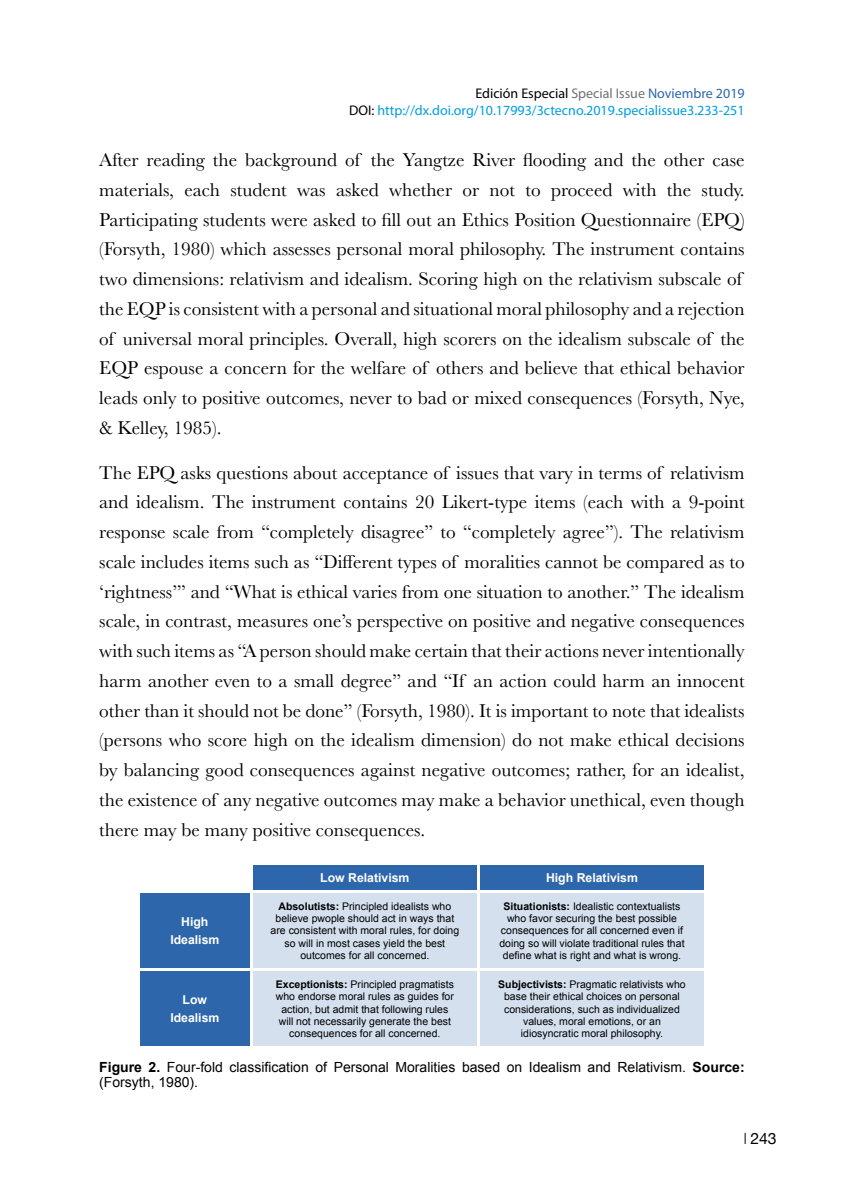
<style>
.page{position:relative;width:844px;height:1191px;background:#fff}
.page>*{position:absolute;margin:0;border:0;box-sizing:border-box;transform-origin:0 0}
.t1{font:19.25px/29.8px "Baskerville";color:#000}
.t2{font:15.75px "Helvetica Neue";color:#000}
.t3{font:14px/16.8px "Myriad Pro";color:#009ee0;text-align:right}
.t4{font:14px/15.8px "Arial";color:#000}
.t5{font:700 12.25px/17.5px "Arial";color:#fff;text-align:center}
.t6{font:10.5px/12.2px "Arial";color:#000;text-align:center}
.s1{color:#000}
.s2{color:#707172}
.s3{color:#2e66ab}
.s4{font-weight:700}
</style>
<div class="page">
<svg style="left:744px;top:1132px;width:1px;height:12px"></svg>
<div style="left:253px;top:864px;width:223px;height:25px;background:#2e66ab"></div>
<div style="left:253px;top:893px;width:223px;height:74px;background:#d5e0ee"></div>
<div style="left:480px;top:893px;width:223px;height:74px;background:#d5e0ee"></div>
<div style="left:140px;top:893px;width:109px;height:74px;background:#2e66ab"></div>
<div style="left:480px;top:864px;width:223px;height:25px;background:#2e66ab"></div>
<div style="left:253px;top:971px;width:223px;height:75px;background:#d5e0ee"></div>
<div style="left:480px;top:971px;width:223px;height:75px;background:#d5e0ee"></div>
<div style="left:140px;top:971px;width:109px;height:75px;background:#2e66ab"></div>
<p class="t3" style="left:349px;top:85px;width:397px"><span class="s1">Edición Especial</span> <span class="s2">Special Issue</span> <span class="s3">Noviembre 2019<br></span><span class="s1">DOI:</span> http://dx.doi.org/10.17993/3ctecno.2019.specialissue3.233-251</p>
<p class="t1" style="left:99px;top:145px;width:646px">After reading the background of the Yangtze River flooding and the other case materials, each student was asked whether or not to proceed with the study.<br>Participating students were asked to fill out an Ethics Position Questionnaire (EPQ) (Forsyth, 1980) which assesses personal moral philosophy. The instrument contains two dimensions: relativism and idealism. Scoring high on the relativism subscale of the EQP is consistent with a personal and situational moral philosophy and a rejection of universal moral principles. Overall, high scorers on the idealism subscale of the EQP espouse a concern for the welfare of others and believe that ethical behavior leads only to positive outcomes, never to bad or mixed consequences (Forsyth, Nye, &amp; Kelley, 1985).</p>
<p class="t1" style="left:99px;top:458px;width:646px;text-align:justify">The EPQ asks questions about acceptance of issues that vary in terms of relativism and idealism. The instrument contains 20 Likert-type items (each with a 9-point response scale from “completely disagree” to “completely agree”). The relativism scale includes items such as “Different types of moralities cannot be compared as to ‘rightness’” and “What is ethical varies from one situation to another.” The idealism scale, in contrast, measures one’s perspective on positive and negative consequences with such items as “A person should make certain that their actions never intentionally harm another even to a small degree” and “If an action could harm an innocent other than it should not be done” (Forsyth, 1980). It is important to note that idealists (persons who score high on the idealism dimension) do not make ethical decisions by balancing good consequences against negative outcomes; rather, for an idealist, the existence of any negative outcomes may make a behavior unethical, even though there may be many positive consequences.</p>
<p class="t5" style="left:320px;top:869px;width:91px">Low Relativism</p>
<p class="t6" style="left:270px;top:900px;width:190px"><span class="s4">Absolutists:</span> Principled idealists who believe pwople should act in ways that are consistent with moral rules, for doing so will in most cases yield the best outcomes for all concerned.</p>
<p class="t6" style="left:499px;top:900px;width:186px"><span class="s4">Situationists:</span> Idealistic contextualists who favor securing the best possible consequences for all concerned even if doing so will violate traditional rules that define what is right and what is wrong.</p>
<p class="t5" style="left:546px;top:869px;width:93px">High Relativism</p>
<p class="t5" style="left:170px;top:913px;width:51px">High<br>Idealism</p>
<p class="t6" style="left:276px;top:978px;width:179px"><span class="s4">Exceptionists:</span> Principled pragmatists who endorse moral rules as guides for action, but admit that following rules will not necessarily generate the best consequences for all concerned.</p>
<p class="t6" style="left:498px;top:978px;width:189px"><span class="s4">Subjectivists:</span> Pragmatic relativists who base their ethical choices on personal considerations, such as individualized values, moral emotions, or an idiosyncratic moral philosophy.</p>
<p class="t5" style="left:170px;top:991px;width:51px">Low<br>Idealism</p>
<p class="t4" style="left:99px;top:1059px;width:646px"><span class="s4">Figure 2.</span> Four-fold classification of Personal Moralities based on Idealism and Relativism. <span class="s4">Source: </span>(Forsyth, 1980).</p>
<p class="t2" style="left:750px;top:1127px;width:27px">243</p>
</div>
